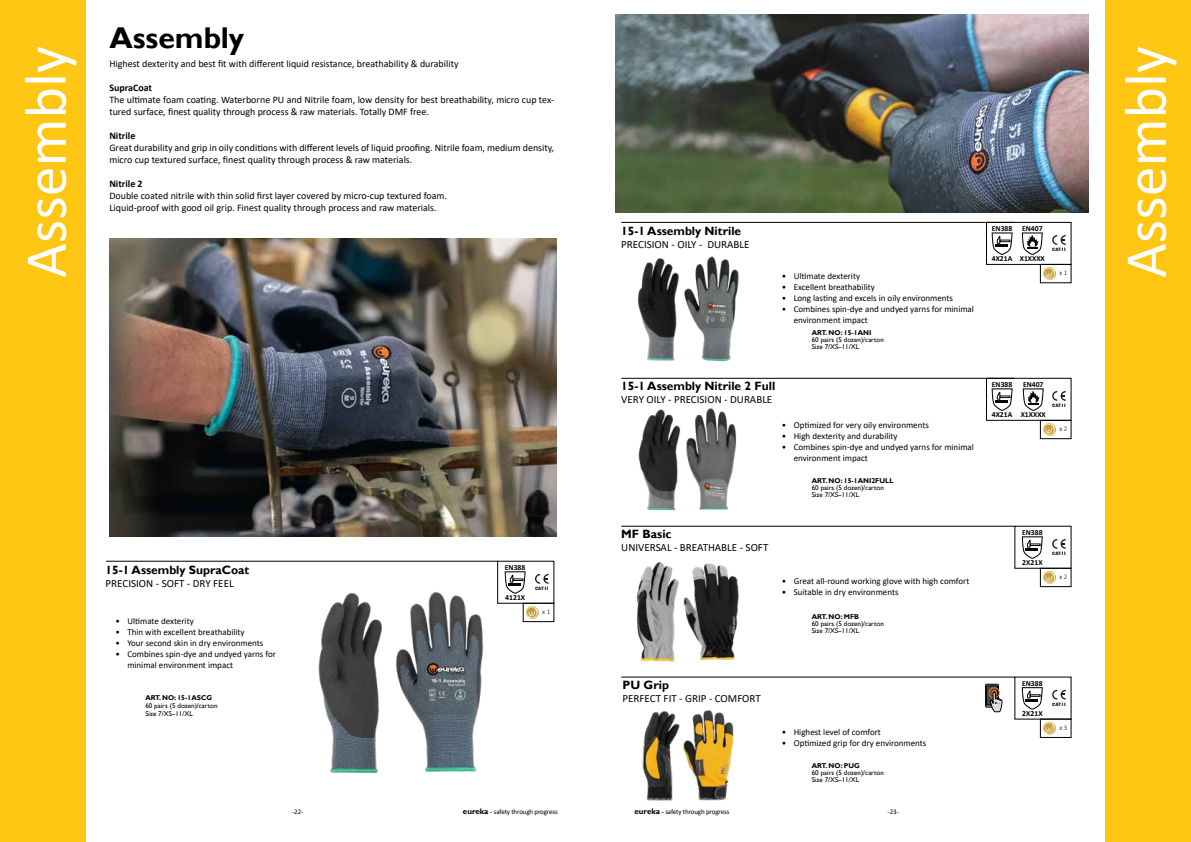
<style>
.page{position:relative;width:1191px;height:842px;background:#fff}
.page>*{position:absolute;margin:0;border:0;box-sizing:border-box;transform-origin:0 0}
.t1{font:60px "Calibri";color:#fff}
.t2{font:700 30px "Gill Sans";color:#000}
.t3{font:700 12px "Gill Sans";color:#000}
.t4{font:11px "Calibri";color:#000}
.t5{font:10px/12px "Calibri";color:#000}
.t6{font:700 10px "Calibri";color:#000}
.t7{font:9px/11px "Calibri";color:#000}
.t8{font:700 7.7px "Calibri";color:#000}
.t9{font:7px/7px "Gill Sans";color:#000}
.t10{font:700 7px "Gill Sans";color:#000}
.t11{font:7px "Calibri";letter-spacing:-.02em;color:#000}
.t12{font:300 7px "Calibri";color:#000}
.t13{font:800 5px "Franklin Gothic";letter-spacing:.005em;color:#1d1d1b}
.s1{font-family:"Gill Sans";font-weight:700;font-size:8px}
.s2{font-weight:700}
</style>
<div class="page">
<div style="left:1106px;top:0;width:85px;height:842px;background:#ffc614"></div>
<img style="left:318px;top:591px;width:191px;height:183px">
<hr style="left:106px;top:561px;width:391px;height:1px;background:#000">
<img style="left:109px;top:238px;width:448px;height:298px">
<svg style="left:505px;top:571px;width:20px;height:23px"></svg>
<svg style="left:535px;top:574px;width:13px;height:10px"></svg>
<div style="left:523px;top:603px;width:31px;height:19px;border:1px solid #000"></div>
<svg style="left:525px;top:606px;width:14px;height:13px"></svg>
<div style="left:0;top:0;width:85px;height:842px;background:#ffc614"></div>
<img style="left:615px;top:14px;width:474px;height:199px">
<img style="left:642px;top:710px;width:92px;height:91px">
<hr style="left:621px;top:677px;width:393px;height:1px;background:#000">
<div style="left:985px;top:684px;width:13px;height:23px;border:1px solid #000"></div>
<div style="left:986px;top:686px;width:11px;height:19px;background:#494949"></div>
<div style="left:986px;top:686px;width:11px;height:19px;border:1px solid #000"></div>
<div style="left:988px;top:687px;width:11px;height:11px;border:1px solid #f57b20;border-radius:50%"></div>
<svg style="left:989px;top:685px;width:13px;height:27px"></svg>
<img style="left:636px;top:561px;width:103px;height:101px">
<hr style="left:621px;top:526px;width:393px;height:1px;background:#000">
<img style="left:637px;top:256px;width:102px;height:106px">
<div style="left:986px;top:222px;width:85px;height:43px;border:1px solid #000"></div>
<hr style="left:621px;top:222px;width:393px;height:1px;background:#000">
<div style="left:986px;top:378px;width:85px;height:43px;border:1px solid #000"></div>
<hr style="left:621px;top:378px;width:393px;height:1px;background:#000">
<img style="left:638px;top:408px;width:99px;height:103px">
<svg style="left:991px;top:232px;width:21px;height:23px"></svg>
<svg style="left:991px;top:388px;width:21px;height:23px"></svg>
<svg style="left:1021px;top:536px;width:21px;height:23px"></svg>
<svg style="left:1021px;top:687px;width:21px;height:23px"></svg>
<svg style="left:1052px;top:235px;width:13px;height:10px"></svg>
<svg style="left:1052px;top:391px;width:13px;height:10px"></svg>
<svg style="left:1052px;top:539px;width:13px;height:10px"></svg>
<svg style="left:1052px;top:690px;width:13px;height:9px"></svg>
<div style="left:1040px;top:264px;width:31px;height:19px;border:1px solid #000"></div>
<svg style="left:1042px;top:267px;width:14px;height:13px"></svg>
<div style="left:1040px;top:420px;width:31px;height:19px;border:1px solid #000"></div>
<svg style="left:1042px;top:423px;width:14px;height:13px"></svg>
<div style="left:1040px;top:568px;width:31px;height:19px;border:1px solid #000"></div>
<svg style="left:1042px;top:571px;width:14px;height:13px"></svg>
<div style="left:1040px;top:719px;width:31px;height:19px;border:1px solid #000"></div>
<svg style="left:1042px;top:722px;width:14px;height:12px"></svg>
<svg style="left:1022px;top:232px;width:20px;height:23px"></svg>
<svg style="left:1022px;top:388px;width:21px;height:23px"></svg>
<h1 class="t1" style="left:4px;top:278px;width:233px;rotate:-90deg">Assembly</h1>
<h2 class="t2" style="left:109px;top:20px;width:136px">Assembly</h2>
<p class="t5" style="left:109px;top:57px;width:351px">Highest dexterity and best fit with different liquid resistance, breathability &amp; durability</p>
<p class="t6" style="left:109px;top:80px;width:44px">SupraCoat</p>
<p class="t5" style="left:109px;top:93px;width:446px">The ultimate foam coating. Waterborne PU and Nitrile foam, low density for best breathability, micro cup tex&shy;tured surface, finest quality through process &amp; raw materials. Totally DMF free.</p>
<p class="t6" style="left:109px;top:128px;width:28px">Nitrile</p>
<p class="t5" style="left:109px;top:141px;width:446px">Great durability and grip in oily conditions with different levels of liquid proofing. Nitrile foam, medium density, micro cup textured surface, finest quality through process &amp; raw materials.</p>
<p class="t6" style="left:109px;top:176px;width:35px">Nitrile 2</p>
<p class="t5" style="left:109px;top:189px;width:339px">Double coated nitrile with thin solid first layer covered by micro-cup textured foam.<br>Liquid-proof with good oil grip. Finest quality through process and raw materials.</p>
<p class="t3" style="left:106px;top:563px;width:145px">15-1 Assembly SupraCoat</p>
<p class="t4" style="left:106px;top:576px;width:130px">PRECISION - SOFT - DRY FEEL</p>
<p class="t7" style="left:115px;top:615px;width:80px">• Ultimate dexterity</p>
<p class="t7" style="left:115px;top:626px;width:131px">• Thin with excellent breathability</p>
<p class="t7" style="left:115px;top:637px;width:150px">• Your second skin in dry environments</p>
<p class="t7" style="left:127px;top:648px;width:150px;text-indent:-12px">• Combines spin-dye and undyed yarns for minimal environment impact</p>
<p class="t10" style="left:145px;top:694px;width:68px">ART. NO: 15-1ASCG</p>
<p class="t9" style="left:145px;top:702px;width:74px;line-height:7.8px">60 pairs (5 dozen)/carton<br>Size 7/XS–11/XL</p>
<p class="t8" style="left:505px;top:562px;width:22px">EN388</p>
<p class="t8" style="left:505px;top:592px;width:22px">4121X</p>
<p class="t13" style="left:535px;top:585px;width:15px">CAT II</p>
<p class="t12" style="left:542px;top:608px;width:10px">x 1</p>
<p class="t3" style="left:621px;top:224px;width:121px">15-1 Assembly Nitrile</p>
<p class="t4" style="left:621px;top:237px;width:130px">PRECISION - OILY - DURABLE</p>
<p class="t7" style="left:781px;top:270px;width:80px">• Ultimate dexterity</p>
<p class="t7" style="left:781px;top:281px;width:95px">• Excellent breathability</p>
<p class="t7" style="left:781px;top:292px;width:173px">• Long lasting and excels in oily environments</p>
<p class="t7" style="left:793px;top:303px;width:182px;text-indent:-12px">• Combines spin-dye and undyed yarns for minimal environment impact</p>
<p class="t10" style="left:811px;top:328px;width:61px">ART. NO: 15-1ANI</p>
<p class="t9" style="left:811px;top:336px;width:74px">60 pairs (5 dozen)/carton<br>Size 7/XS–11/XL</p>
<p class="t3" style="left:621px;top:378px;width:155px">15-1 Assembly Nitrile 2 Full</p>
<p class="t4" style="left:621px;top:391px;width:152px">VERY OILY - PRECISION - DURABLE</p>
<p class="t3" style="left:621px;top:527px;width:52px">MF Basic</p>
<p class="t4" style="left:621px;top:540px;width:149px">UNIVERSAL - BREATHABLE - SOFT</p>
<p class="t7" style="left:781px;top:420px;width:149px">• Optimized for very oily environments</p>
<p class="t7" style="left:781px;top:430px;width:117px">• High dexterity and durability</p>
<p class="t7" style="left:793px;top:441px;width:182px;text-indent:-12px">• Combines spin-dye and undyed yarns for minimal environment impact</p>
<p class="t10" style="left:811px;top:477px;width:84px">ART. NO: 15-1ANI2FULL</p>
<p class="t9" style="left:811px;top:485px;width:74px">60 pairs (5 dozen)/carton<br>Size 7/XS–11/XL</p>
<p class="t7" style="left:781px;top:575px;width:189px">• Great all-round working glove with high comfort</p>
<p class="t7" style="left:781px;top:586px;width:118px">• Suitable in dry environments</p>
<p class="t10" style="left:811px;top:612px;width:49px">ART. NO: MFB</p>
<p class="t9" style="left:811px;top:620px;width:74px">60 pairs (5 dozen)/carton<br>Size 7/XS–11/XL</p>
<p class="t3" style="left:622px;top:678px;width:48px">PU Grip</p>
<p class="t4" style="left:622px;top:691px;width:140px">PERFECT FIT - GRIP - COMFORT</p>
<p class="t7" style="left:781px;top:726px;width:101px">• Highest level of comfort</p>
<p class="t7" style="left:781px;top:737px;width:146px">• Optimized grip for dry environments</p>
<p class="t10" style="left:811px;top:761px;width:50px">ART. NO: PUG</p>
<p class="t9" style="left:811px;top:769px;width:74px">60 pairs (5 dozen)/carton<br>Size 7/XS–11/XL</p>
<p class="t11" style="left:292px;top:807px;width:13px">-22-</p>
<p class="t11" style="left:463px;top:807px;width:96px"><span class="s1">eureka</span> <span class="s2">-</span> safety through progress</p>
<p class="t11" style="left:634px;top:807px;width:96px"><span class="s1">eureka</span> <span class="s2">-</span> safety through progress</p>
<p class="t11" style="left:887px;top:807px;width:13px">-23-</p>
<p class="t8" style="left:992px;top:223px;width:22px">EN388</p>
<p class="t8" style="left:991px;top:253px;width:22px">4X21A</p>
<p class="t8" style="left:1022px;top:223px;width:22px">EN407</p>
<p class="t8" style="left:1019px;top:253px;width:27px">X1XXXX</p>
<p class="t13" style="left:1052px;top:246px;width:15px">CAT II</p>
<p class="t12" style="left:1059px;top:269px;width:10px">x 1</p>
<p class="t8" style="left:992px;top:379px;width:22px">EN388</p>
<p class="t8" style="left:991px;top:409px;width:22px">4X21A</p>
<p class="t8" style="left:1023px;top:379px;width:22px">EN407</p>
<p class="t8" style="left:1020px;top:409px;width:27px">X1XXXX</p>
<p class="t13" style="left:1052px;top:402px;width:15px">CAT II</p>
<p class="t12" style="left:1059px;top:425px;width:10px">x 2</p>
<p class="t8" style="left:1022px;top:527px;width:22px">EN388</p>
<p class="t8" style="left:1022px;top:557px;width:22px">2X21X</p>
<p class="t13" style="left:1052px;top:550px;width:15px">CAT II</p>
<p class="t12" style="left:1059px;top:573px;width:10px">x 2</p>
<p class="t8" style="left:1022px;top:678px;width:22px">EN388</p>
<p class="t8" style="left:1022px;top:708px;width:22px">2X21X</p>
<p class="t13" style="left:1052px;top:701px;width:15px">CAT II</p>
<p class="t12" style="left:1059px;top:723px;width:10px">x 3</p>
<h1 class="t1" style="left:1104px;top:278px;width:233px;rotate:-90deg">Assembly</h1>
</div>
